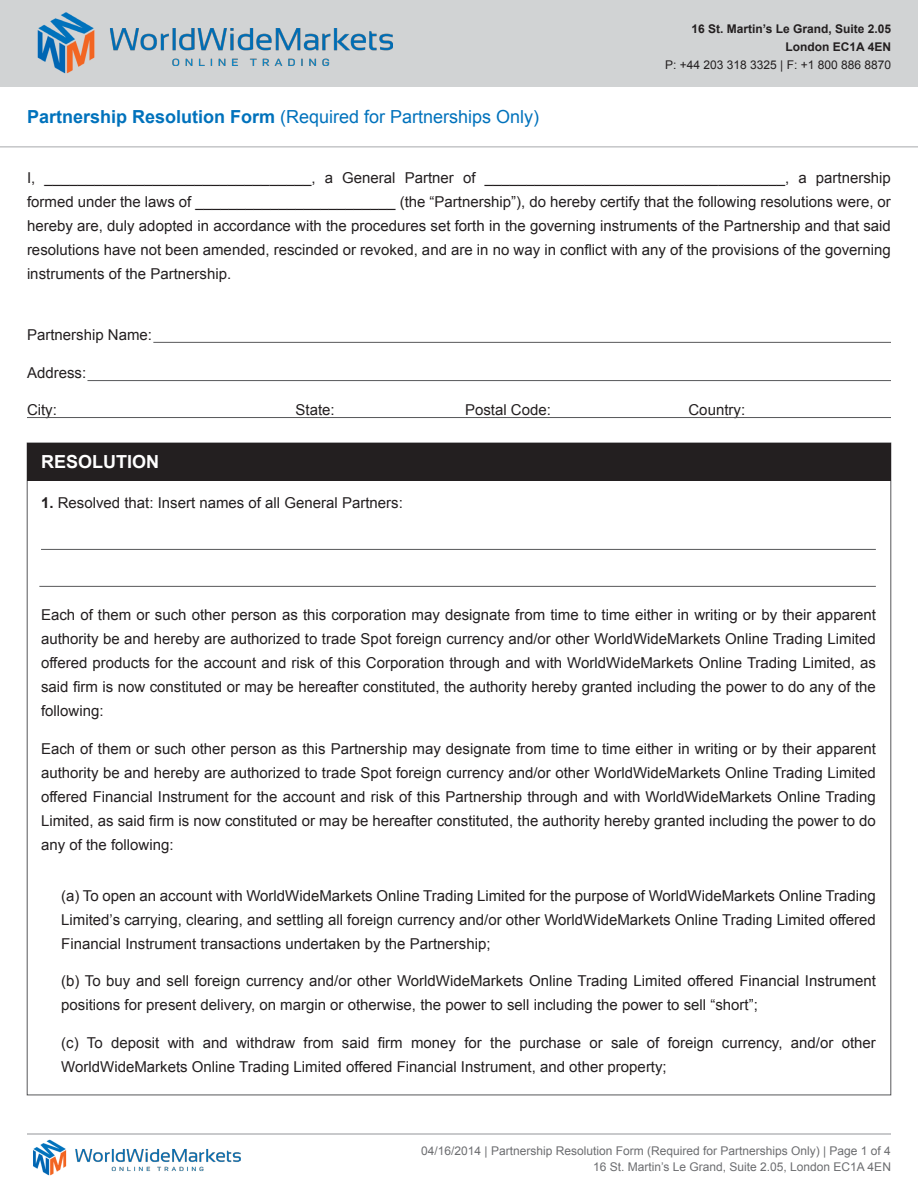
<style>
.page{position:relative;width:918px;height:1188px;background:#fff}
.page>*{position:absolute;margin:0;border:0;box-sizing:border-box;transform-origin:0 0}
.t1{font:18px "Arial";color:#0072bc}
.t2{font:700 18px "Arial";color:#fff}
.abc{font:15px/24px "Arial";color:#231f20;text-align:justify}
.t3{font:12px "Arial";color:#6c6d70}
.t4{font:700 12px/18px "Arial";color:#231f20;text-align:right}
.t5{font:12px "Arial";color:#231f20}
.s1{font-weight:700}
</style>
<div class="page">
<hr style="left:0;top:147px;width:918px;height:1px;background:#a8a9ad">
<hr style="left:27px;top:1134px;width:864px;height:1px;background:#939598">
<div style="left:0;top:0;width:918px;height:86px;background:#d1d3d4"></div>
<img style="left:37px;top:12px;width:356px;height:62px">
<img style="left:33px;top:1139px;width:208px;height:37px">
<hr style="left:153px;top:342px;width:738px;height:1px;background:#57585a">
<hr style="left:87px;top:380px;width:804px;height:1px;background:#57585a">
<hr style="left:27px;top:417px;width:864px;height:1px;background:#57585a">
<div style="left:27px;top:443px;width:864px;height:38px;background:#231f20"></div>
<hr style="left:41px;top:549px;width:835px;height:1px;background:#57585a">
<hr style="left:39px;top:586px;width:837px;height:1px;background:#57585a">
<p class="t1" style="left:27px;top:105px;width:514px"><span class="s1">Partnership Resolution Form</span> (Required for Partnerships Only)</p>
<p class="t4" style="left:692px;top:20px;width:201px">16 St. Martin’s Le Grand, Suite 2.05<br>London EC1A 4EN</p>
<p class="t5" style="left:665px;top:57px;width:227px">P: +44 203 318 3325 | F: +1 800 886 8870</p>
<p class="abc" style="left:27px;top:165px;width:865px">I, ________________________________, a General Partner of ____________________________________, a partnership formed under the laws of ________________________ (the “Partnership”), do hereby certify that the following resolutions were, or hereby are, duly adopted in accordance with the procedures set forth in the governing instruments of the Partnership and that said resolutions have not been amended, rescinded or revoked, and are in no way in conflict with any of the provisions of the governing instruments of the Partnership.</p>
<p class="abc" style="left:27px;top:323px;width:127px">Partnership Name:</p>
<p class="abc" style="left:27px;top:360px;width:61px">Address:</p>
<p class="abc" style="left:27px;top:398px;width:31px">City:</p>
<p class="abc" style="left:296px;top:398px;width:41px">State:</p>
<p class="abc" style="left:465px;top:398px;width:87px">Postal Code:</p>
<p class="abc" style="left:688px;top:398px;width:58px">Country:</p>
<p class="t2" style="left:41px;top:450px;width:120px">RESOLUTION</p>
<p class="abc" style="left:41px;top:491px;width:363px"><span class="s1">1.</span> Resolved that: Insert names of all General Partners:</p>
<p class="abc" style="left:41px;top:603px;width:836px">Each of them or such other person as this corporation may designate from time to time either in writing or by their apparent authority be and hereby are authorized to trade Spot foreign currency and/or other WorldWideMarkets Online Trading Limited offered products for the account and risk of this Corporation through and with WorldWideMarkets Online Trading Limited, as said firm is now constituted or may be hereafter constituted, the authority hereby granted including the power to do any of the following:</p>
<p class="abc" style="left:41px;top:737px;width:836px">Each of them or such other person as this Partnership may designate from time to time either in writing or by their apparent authority be and hereby are authorized to trade Spot foreign currency and/or other WorldWideMarkets Online Trading Limited offered Financial Instrument for the account and risk of this Partnership through and with WorldWideMarkets Online Trading Limited, as said firm is now constituted or may be hereafter constituted, the authority hereby granted including the power to do any of the following:</p>
<p class="abc" style="left:61px;top:884px;width:816px">(a) To open an account with WorldWideMarkets Online Trading Limited for the purpose of WorldWideMarkets Online Trading Limited’s carrying, clearing, and settling all foreign currency and/or other WorldWideMarkets Online Trading Limited offered Financial Instrument transactions undertaken by the Partnership;</p>
<p class="abc" style="left:61px;top:969px;width:816px">(b) To buy and sell foreign currency and/or other WorldWideMarkets Online Trading Limited offered Financial Instrument positions for present delivery, on margin or otherwise, the power to sell including the power to sell “short”;</p>
<p class="abc" style="left:61px;top:1031px;width:816px">(c) To deposit with and withdraw from said firm money for the purchase or sale of foreign currency, and/or other<br>WorldWideMarkets Online Trading Limited offered Financial Instrument, and other property;</p>
<p class="t3" style="left:421px;top:1143px;width:471px">04/16/2014 | Partnership Resolution Form (Required for Partnerships Only) | Page 1 of 4</p>
<p class="t3" style="left:593px;top:1159px;width:299px">16 St. Martin’s Le Grand, Suite 2.05, London EC1A 4EN</p>
</div>
